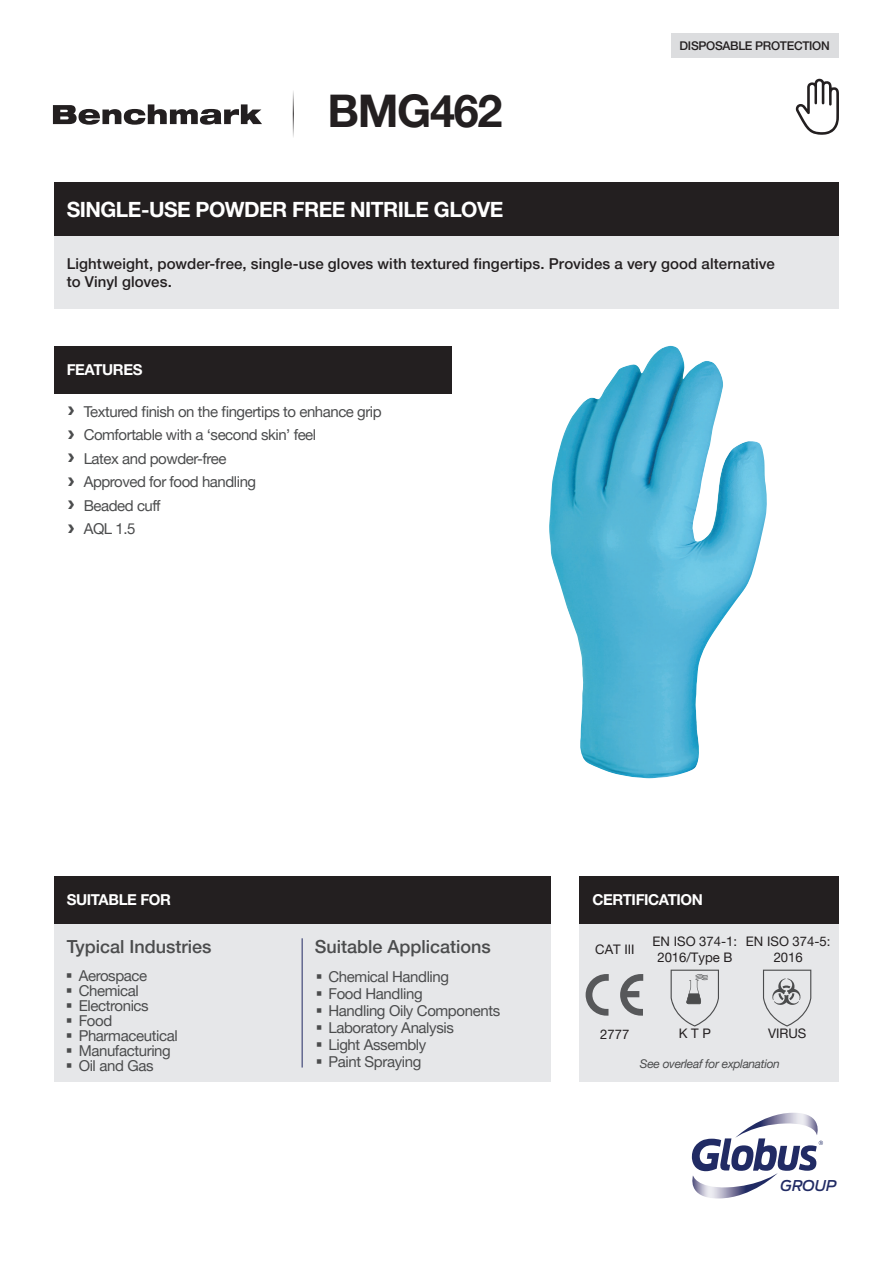
<style>
.page{position:relative;width:893px;height:1263px;background:#fff}
.page>*{position:absolute;margin:0;border:0;box-sizing:border-box;transform-origin:0 0}
.t1{font:700 45px "Helvetica Neue LT Pro";letter-spacing:-.03em;color:#231f20}
.SHORT_DESCRIPTION{font:700 21px "Helvetica Neue LT Pro";letter-spacing:-.025em;color:#fff}
.PANEL_SUB-HEAD{font:500 18px "Helvetica Neue LT Pro";color:#4b4c4d}
.t2{font:15px "Helvetica Neue LT Pro";letter-spacing:-.025em;color:#4b4c4d}
.KEY_FEATURES_-_BULLE{font:500 15px/18px "Helvetica Neue LT Pro";letter-spacing:.01em;color:#231f20}
.PANEL_HEADING{font:700 15px "Helvetica Neue LT Pro";letter-spacing:-.025em;color:#fff}
.t3{font:italic 500 14.85px "Antenna";letter-spacing:-.005em;color:#212b64}
.t4{font:13.05px/15.8px "Helvetica Neue LT Pro";color:#231f20;text-align:center}
.t5{font:italic 12px "Helvetica Neue LT Pro";letter-spacing:-.025em;color:#4b4c4d}
.t6{font:500 12px "Helvetica Neue LT Pro";letter-spacing:-.025em;color:#231f20}
</style>
<div class="page">
<div style="left:54px;top:346px;width:397px;height:48px;background:#231f20"></div>
<div style="left:54px;top:924px;width:496px;height:158px;background:#e6e7e9"></div>
<hr style="left:302px;top:938px;width:1px;height:129px;background:#222a64">
<div style="left:54px;top:876px;width:496px;height:48px;background:#231f20"></div>
<div style="left:580px;top:876px;width:259px;height:48px;background:#231f20"></div>
<svg style="left:53px;top:104px;width:209px;height:21px"></svg>
<hr style="left:293px;top:88px;width:1px;height:50px;background:#231f20">
<div style="left:671px;top:33px;width:168px;height:25px;background:#dcdddf"></div>
<div style="left:54px;top:183px;width:785px;height:53px;background:#231f20"></div>
<div style="left:54px;top:236px;width:785px;height:72px;background:#e6e7e9"></div>
<div style="left:580px;top:924px;width:259px;height:158px;background:#e6e7e9"></div>
<svg style="left:691px;top:1113px;width:132px;height:86px"></svg>
<svg style="left:586px;top:974px;width:23px;height:42px"></svg>
<svg style="left:620px;top:974px;width:23px;height:42px"></svg>
<svg style="left:671px;top:970px;width:48px;height:56px"></svg>
<svg style="left:763px;top:970px;width:48px;height:56px"></svg>
<svg style="left:795px;top:79px;width:44px;height:56px"></svg>
<img style="left:549px;top:346px;width:218px;height:432px">
<p class="t1" style="left:327px;top:83px;width:176px">BMG462</p>
<p class="SHORT_DESCRIPTION" style="left:67px;top:196px;width:438px">SINGLE-USE POWDER FREE NITRILE GLOVE</p>
<p class="t6" style="left:680px;top:38px;width:152px">DISPOSABLE PROTECTION</p>
<p class="KEY_FEATURES_-_BULLE" style="left:67px;top:254px;width:710px">Lightweight, powder-free, single-use gloves with textured fingertips. Provides a very good alternative to Vinyl gloves.</p>
<p class="PANEL_HEADING" style="left:67px;top:360px;width:77px">FEATURES</p>
<p class="t2" style="left:84px;top:402px;width:299px">Textured finish on the fingertips to enhance grip</p>
<p class="t2" style="left:84px;top:426px;width:234px">Comfortable with a ‘second skin’ feel</p>
<p class="t2" style="left:84px;top:449px;width:144px">Latex and powder-free</p>
<p class="t2" style="left:84px;top:473px;width:174px">Approved for food handling</p>
<p class="t2" style="left:84px;top:496px;width:78px">Beaded cuff</p>
<p class="t2" style="left:84px;top:520px;width:53px">AQL 1.5</p>
<p class="PANEL_HEADING" style="left:67px;top:891px;width:106px">SUITABLE FOR</p>
<p class="PANEL_HEADING" style="left:592px;top:891px;width:112px">CERTIFICATION</p>
<p class="PANEL_SUB-HEAD" style="left:67px;top:936px;width:146px">Typical Industries</p>
<p class="PANEL_SUB-HEAD" style="left:315px;top:936px;width:178px">Suitable Applications</p>
<p class="t4" style="left:595px;top:941px;width:41px">CAT III</p>
<p class="t4" style="left:653px;top:933px;width:86px">EN ISO 374-1:<br>2016/Type B</p>
<p class="t4" style="left:746px;top:933px;width:86px">EN ISO 374-5:<br>2016</p>
<p class="t2" style="left:79px;top:967px;width:70px">Aerospace</p>
<p class="t2" style="left:79px;top:981px;width:62px">Chemical</p>
<p class="t2" style="left:79px;top:996px;width:72px">Electronics</p>
<p class="t2" style="left:79px;top:1011px;width:35px">Food</p>
<p class="t2" style="left:79px;top:1026px;width:101px">Pharmaceutical</p>
<p class="t2" style="left:79px;top:1041px;width:94px">Manufacturing</p>
<p class="t2" style="left:79px;top:1056px;width:76px">Oil and Gas</p>
<p class="t2" style="left:328px;top:968px;width:122px">Chemical Handling</p>
<p class="t2" style="left:328px;top:985px;width:96px">Food Handling</p>
<p class="t2" style="left:328px;top:1002px;width:173px">Handling Oily Components</p>
<p class="t2" style="left:328px;top:1019px;width:127px">Laboratory Analysis</p>
<p class="t2" style="left:328px;top:1036px;width:99px">Light Assembly</p>
<p class="t2" style="left:328px;top:1053px;width:94px">Paint Spraying</p>
<p class="t5" style="left:640px;top:1056px;width:142px">See overleaf for explanation</p>
<p class="t4" style="left:768px;top:1025px;width:40px">VIRUS</p>
<p class="t4" style="left:679px;top:1025px;width:34px">K T P</p>
<p class="t4" style="left:600px;top:1026px;width:31px">2777</p>
<p class="t3" style="left:781px;top:1177px;width:58px">GROUP</p>
</div>
